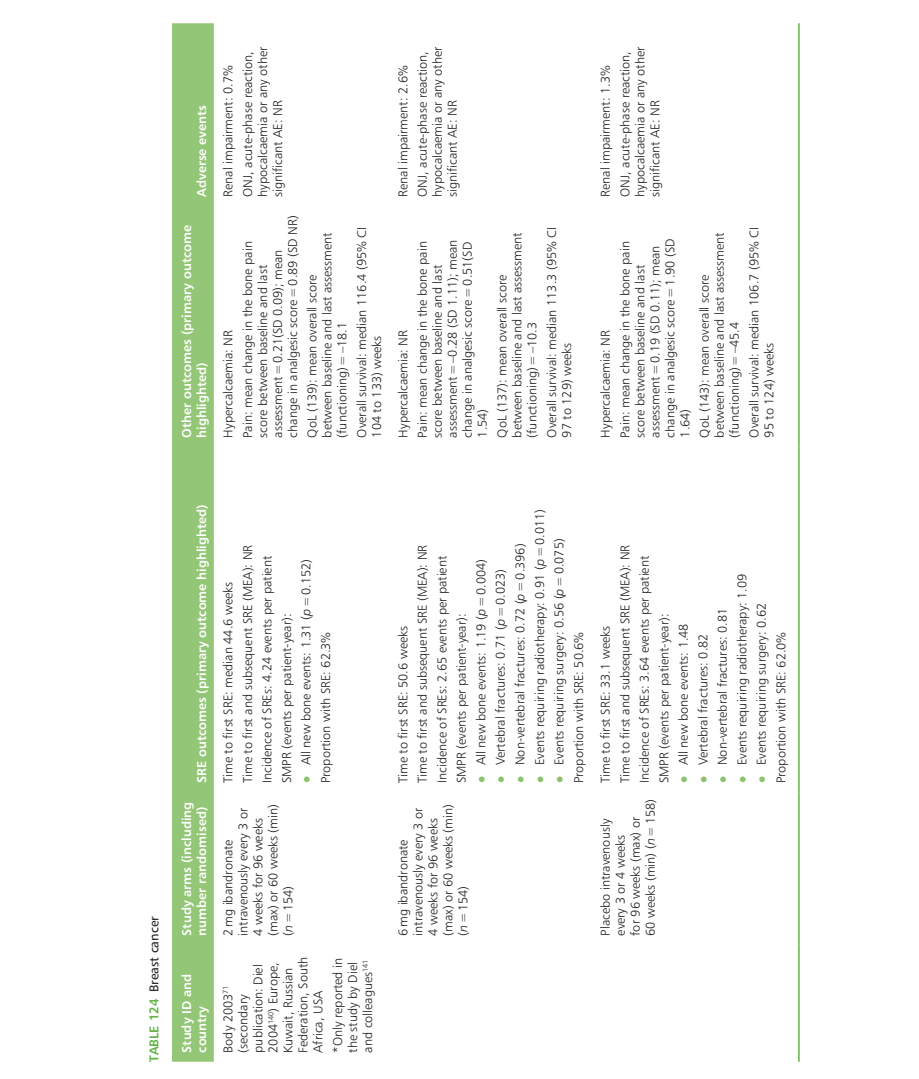
<style>
.page{position:relative;width:919px;height:1079px;background:#fff}
.page>*{position:absolute;margin:0;border:0;box-sizing:border-box;transform-origin:0 0}
._7_2_Table_text__Tab{font:12.75px/15px "Humanist 777 BT Light B";color:#231f20}
._7_10_Table_head__Ta{font:12.75px/15px "Humanist 777 BT Bold B";color:#fff}
._7_0_Table_legend__T{font:12.75px "Humanist 777 BT Roman B";color:#231f20}
.s1{font-family:"Humanist 777 BT Bold B";color:#63b445}
.s2{font-family:"Humanist 777 BT Light Italic B"}
</style>
<div class="page">
<div style="left:172px;top:23px;width:42px;height:1038px;background:#93c676"></div>
<hr style="left:798px;top:944px;width:1px;height:117px;background:#63b445">
<hr style="left:798px;top:792px;width:1px;height:152px;background:#63b445">
<hr style="left:798px;top:446px;width:1px;height:346px;background:#63b445">
<hr style="left:798px;top:206px;width:1px;height:240px;background:#63b445">
<hr style="left:798px;top:23px;width:1px;height:183px;background:#63b445">
<p class="_7_10_Table_head__Ta" style="left:194px;top:197px;width:93px;rotate:-90deg">Adverse events</p>
<p class="_7_10_Table_head__Ta" style="left:179px;top:437px;width:214px;rotate:-90deg">Other outcomes (primary outcome highlighted)</p>
<p class="_7_2_Table_text__Tab" style="left:240px;top:197px;width:152px;rotate:-90deg">ONJ, acute-phase reaction, hypocalcaemia or any other significant AE: NR</p>
<p class="_7_2_Table_text__Tab" style="left:220px;top:197px;width:133px;rotate:-90deg">Renal impairment: 0.7%</p>
<p class="_7_2_Table_text__Tab" style="left:240px;top:437px;width:223px;rotate:-90deg">Pain: mean change in the bone pain score between baseline and last assessment=0.21(SD 0.09); mean change in analgesic score=0.89 (SD NR)</p>
<p class="_7_2_Table_text__Tab" style="left:304px;top:437px;width:206px;rotate:-90deg">QoL (139): mean overall score between baseline and last assessment (functioning)=–18.1</p>
<p class="_7_2_Table_text__Tab" style="left:354px;top:437px;width:212px;rotate:-90deg">Overall survival: median 116.4 (95% CI<br>104 to 133) weeks</p>
<p class="_7_2_Table_text__Tab" style="left:220px;top:437px;width:109px;rotate:-90deg">Hypercalcaemia: NR</p>
<p class="_7_2_Table_text__Tab" style="left:415px;top:197px;width:152px;rotate:-90deg">ONJ, acute-phase reaction, hypocalcaemia or any other significant AE: NR</p>
<p class="_7_2_Table_text__Tab" style="left:395px;top:197px;width:133px;rotate:-90deg">Renal impairment: 2.6%</p>
<p class="_7_2_Table_text__Tab" style="left:415px;top:437px;width:199px;rotate:-90deg">Pain: mean change in the bone pain score between baseline and last assessment=–0.28 (SD 1.11); mean change in analgesic score=0.51(SD<br>1.54)</p>
<p class="_7_2_Table_text__Tab" style="left:494px;top:437px;width:206px;rotate:-90deg">QoL (137): mean overall score between baseline and last assessment (functioning)=–10.3</p>
<p class="_7_2_Table_text__Tab" style="left:544px;top:437px;width:212px;rotate:-90deg">Overall survival: median 113.3 (95% CI<br>97 to 129) weeks</p>
<p class="_7_2_Table_text__Tab" style="left:395px;top:437px;width:109px;rotate:-90deg">Hypercalcaemia: NR</p>
<p class="_7_2_Table_text__Tab" style="left:617px;top:197px;width:152px;rotate:-90deg">ONJ, acute-phase reaction, hypocalcaemia or any other significant AE: NR</p>
<p class="_7_2_Table_text__Tab" style="left:597px;top:197px;width:133px;rotate:-90deg">Renal impairment: 1.3%</p>
<p class="_7_2_Table_text__Tab" style="left:617px;top:437px;width:200px;rotate:-90deg">Pain: mean change in the bone pain score between baseline and last assessment=0.19 (SD 0.11); mean change in analgesic score=1.90 (SD<br>1.64)</p>
<p class="_7_2_Table_text__Tab" style="left:696px;top:437px;width:206px;rotate:-90deg">QoL (143): mean overall score between baseline and last assessment (functioning)=–45.4</p>
<p class="_7_2_Table_text__Tab" style="left:746px;top:437px;width:212px;rotate:-90deg">Overall survival: median 106.7 (95% CI<br>95 to 124) weeks</p>
<p class="_7_2_Table_text__Tab" style="left:597px;top:437px;width:109px;rotate:-90deg">Hypercalcaemia: NR</p>
<p class="_7_0_Table_legend__T" style="left:146px;top:1061px;width:147px;rotate:-90deg"><span class="s1">TABLE 124</span> Breast cancer</p>
<p class="_7_10_Table_head__Ta" style="left:194px;top:783px;width:280px;rotate:-90deg">SRE outcomes (primary outcome highlighted)</p>
<p class="_7_10_Table_head__Ta" style="left:179px;top:935px;width:135px;rotate:-90deg">Study arms (including number randomised)</p>
<p class="_7_10_Table_head__Ta" style="left:179px;top:1052px;width:80px;rotate:-90deg">Study ID and country</p>
<p class="_7_2_Table_text__Tab" style="left:220px;top:783px;width:203px;rotate:-90deg">Time to first SRE: median 44.6 weeks</p>
<p class="_7_2_Table_text__Tab" style="left:240px;top:783px;width:240px;rotate:-90deg">Time to first and subsequent SRE (MEA): NR</p>
<p class="_7_2_Table_text__Tab" style="left:259px;top:783px;width:229px;rotate:-90deg">Incidence of SREs: 4.24 events per patient</p>
<p class="_7_2_Table_text__Tab" style="left:298px;top:765px;width:208px;rotate:-90deg">All new bone events: 1.31 (<span class="s2">p</span>=0.152)</p>
<p class="_7_2_Table_text__Tab" style="left:279px;top:783px;width:171px;rotate:-90deg">SMPR (events per patient-year):</p>
<p class="_7_2_Table_text__Tab" style="left:318px;top:783px;width:153px;rotate:-90deg">Proportion with SRE: 62.3%</p>
<p class="_7_2_Table_text__Tab" style="left:220px;top:935px;width:133px;rotate:-90deg">2mg ibandronate intravenously every 3 or<br>4 weeks for 96 weeks (max) or 60 weeks (min) (<span class="s2">n</span>=154)</p>
<p class="_7_2_Table_text__Tab" style="left:220px;top:1052px;width:98px;rotate:-90deg">Body 2003<sup>71 </sup>(secondary publication: Diel<br>2004<sup>140</sup>) Europe,<br>Kuwait, Russian<br>Federation, South<br>Africa, USA</p>
<p class="_7_2_Table_text__Tab" style="left:330px;top:1052px;width:96px;rotate:-90deg">*Only reported in the study by Diel and colleagues<sup>141</sup></p>
<p class="_7_2_Table_text__Tab" style="left:395px;top:783px;width:159px;rotate:-90deg">Time to first SRE: 50.6 weeks</p>
<p class="_7_2_Table_text__Tab" style="left:532px;top:765px;width:257px;rotate:-90deg">Events requiring radiotherapy: 0.91 (<span class="s2">p</span>=0.011)</p>
<p class="_7_2_Table_text__Tab" style="left:551px;top:765px;width:228px;rotate:-90deg">Events requiring surgery: 0.56 (<span class="s2">p</span>=0.075)</p>
<p class="_7_2_Table_text__Tab" style="left:512px;top:765px;width:223px;rotate:-90deg">Non-vertebral fractures: 0.72 (<span class="s2">p</span>=0.396)</p>
<p class="_7_2_Table_text__Tab" style="left:415px;top:783px;width:240px;rotate:-90deg">Time to first and subsequent SRE (MEA): NR</p>
<p class="_7_2_Table_text__Tab" style="left:434px;top:783px;width:229px;rotate:-90deg">Incidence of SREs: 2.65 events per patient</p>
<p class="_7_2_Table_text__Tab" style="left:473px;top:765px;width:208px;rotate:-90deg">All new bone events: 1.19 (<span class="s2">p</span>=0.004)</p>
<p class="_7_2_Table_text__Tab" style="left:493px;top:765px;width:198px;rotate:-90deg">Vertebral fractures: 0.71 (<span class="s2">p</span>=0.023)</p>
<p class="_7_2_Table_text__Tab" style="left:454px;top:783px;width:171px;rotate:-90deg">SMPR (events per patient-year):</p>
<p class="_7_2_Table_text__Tab" style="left:571px;top:783px;width:153px;rotate:-90deg">Proportion with SRE: 50.6%</p>
<p class="_7_2_Table_text__Tab" style="left:395px;top:935px;width:133px;rotate:-90deg">6mg ibandronate intravenously every 3 or<br>4 weeks for 96 weeks (max) or 60 weeks (min) (<span class="s2">n</span>=154)</p>
<p class="_7_2_Table_text__Tab" style="left:597px;top:783px;width:159px;rotate:-90deg">Time to first SRE: 33.1 weeks</p>
<p class="_7_2_Table_text__Tab" style="left:617px;top:783px;width:240px;rotate:-90deg">Time to first and subsequent SRE (MEA): NR</p>
<p class="_7_2_Table_text__Tab" style="left:636px;top:783px;width:229px;rotate:-90deg">Incidence of SREs: 3.64 events per patient</p>
<p class="_7_2_Table_text__Tab" style="left:656px;top:783px;width:171px;rotate:-90deg">SMPR (events per patient-year):</p>
<p class="_7_2_Table_text__Tab" style="left:675px;top:765px;width:143px;rotate:-90deg">All new bone events: 1.48</p>
<p class="_7_2_Table_text__Tab" style="left:695px;top:765px;width:133px;rotate:-90deg">Vertebral fractures: 0.82</p>
<p class="_7_2_Table_text__Tab" style="left:597px;top:935px;width:138px;rotate:-90deg">Placebo intravenously every 3 or 4 weeks<br>for 96 weeks (max) or<br>60 weeks (min) (<span class="s2">n</span>=158)</p>
<p class="_7_2_Table_text__Tab" style="left:714px;top:765px;width:159px;rotate:-90deg">Non-vertebral fractures: 0.81</p>
<p class="_7_2_Table_text__Tab" style="left:734px;top:765px;width:193px;rotate:-90deg">Events requiring radiotherapy: 1.09</p>
<p class="_7_2_Table_text__Tab" style="left:753px;top:765px;width:164px;rotate:-90deg">Events requiring surgery: 0.62</p>
<p class="_7_2_Table_text__Tab" style="left:773px;top:783px;width:153px;rotate:-90deg">Proportion with SRE: 62.0%</p>
</div>
